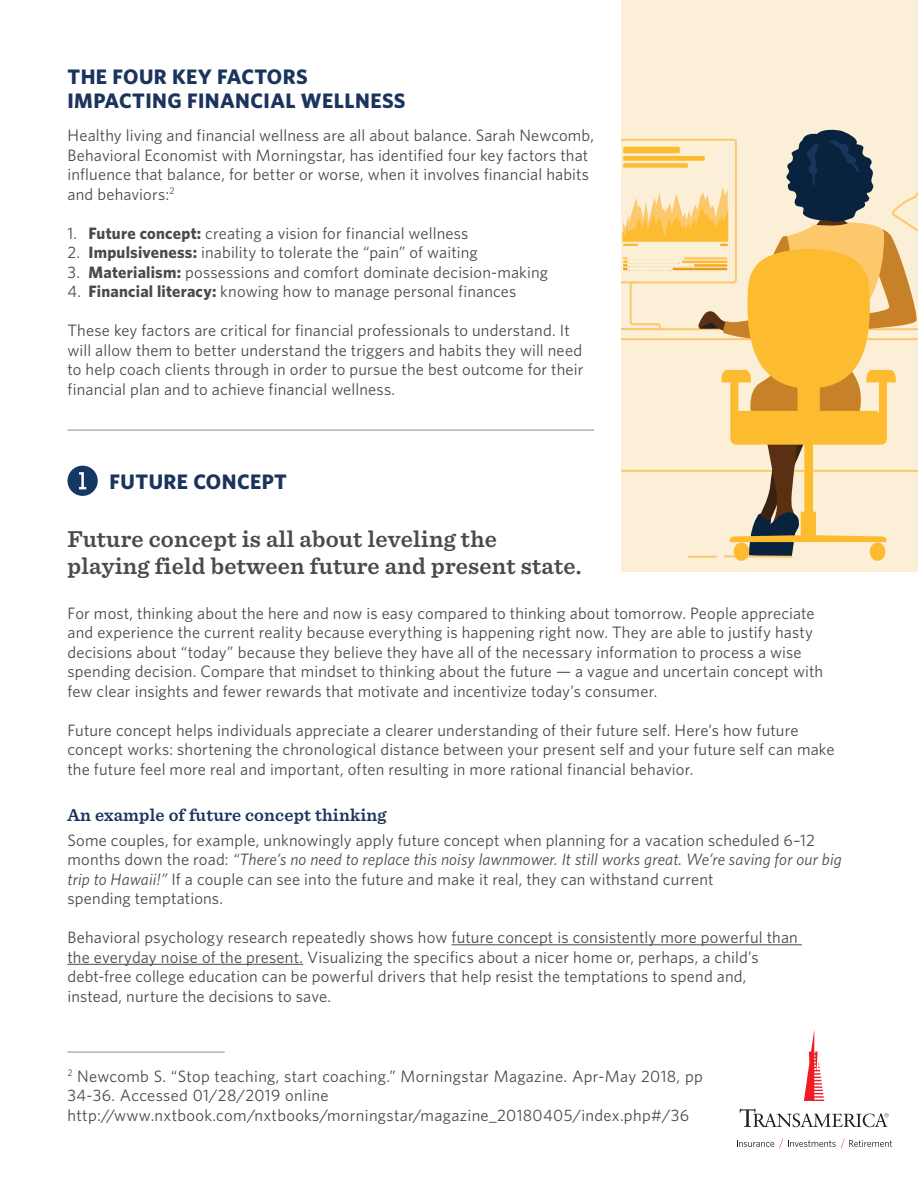
<style>
.page{position:relative;width:918px;height:1188px;background:#fff}
.page>*{position:absolute;margin:0;border:0;box-sizing:border-box;transform-origin:0 0}
.t1{font:600 24px/27px "Sentinel";letter-spacing:.01em;color:#474a4e}
.t2{font:700 21px/24px "Whitney";letter-spacing:.02em;color:#1a345d}
.t3{font:600 18px "Sentinel";letter-spacing:.01em;color:#1a345d}
.t4{font:16.5px/19.5px "Whitney";letter-spacing:.01em;color:#474a4e}
.s1{font-weight:700}
.s2{font-style:italic}
</style>
<div class="page">
<hr style="left:68px;top:1052px;width:157px;height:1px;background:#939598">
<svg style="left:740px;top:1109px;width:149px;height:18px"></svg>
<svg style="left:804px;top:1030px;width:20px;height:71px"></svg>
<svg style="left:737px;top:1139px;width:155px;height:9px"></svg>
<hr style="left:68px;top:430px;width:526px;height:1px;background:#939598">
<hr style="left:452px;top:944px;width:350px;height:1px;background:#474a4e">
<hr style="left:68px;top:964px;width:235px;height:1px;background:#474a4e">
<div style="left:68px;top:466px;width:30px;height:30px;background:#143764;border-radius:50%"></div>
<svg style="left:79px;top:472px;width:7px;height:17px"></svg>
<div style="left:621px;top:0;width:297px;height:571px;background:#fcefd7"></div>
<hr style="left:689px;top:556px;width:27px;height:2px;background:#fcc86b">
<svg style="left:621px;top:126px;width:297px;height:431px;background:#e5d5b6"></svg>
<hr style="left:725px;top:555px;width:67px;height:3px;background:#fcc86b">
<svg style="left:721px;top:249px;width:175px;height:293px;background:#edc36f"></svg>
<div style="left:734px;top:542px;width:15px;height:19px;background:#fdbc30;border-radius:50%"></div>
<div style="left:870px;top:542px;width:15px;height:19px;background:#fdbc30;border-radius:50%"></div>
<p class="t2" style="left:68px;top:64px;width:340px">THE FOUR KEY FACTORS<br>IMPACTING FINANCIAL WELLNESS</p>
<p class="t4" style="left:68px;top:125px;width:528px">Healthy living and financial wellness are all about balance. Sarah Newcomb, Behavioral Economist with Morningstar, has identified four key factors that influence that balance, for better or worse, when it involves financial habits and behaviors:<sup>2</sup></p>
<p class="t4" style="left:67px;top:223px;width:403px">1. <span class="s1">Future concept:</span> creating a vision for financial wellness</p>
<p class="t4" style="left:67px;top:242px;width:412px">2. <span class="s1">Impulsiveness:</span> inability to tolerate the “pain” of waiting</p>
<p class="t4" style="left:67px;top:262px;width:482px">3. <span class="s1">Materialism:</span> possessions and comfort dominate decision-making</p>
<p class="t4" style="left:67px;top:281px;width:451px">4. <span class="s1">Financial literacy:</span> knowing how to manage personal finances</p>
<p class="t4" style="left:67px;top:320px;width:517px">These key factors are critical for financial professionals to understand. It will allow them to better understand the triggers and habits they will need to help coach clients through in order to pursue the best outcome for their financial plan and to achieve financial wellness.</p>
<p class="t2" style="left:110px;top:469px;width:179px">FUTURE CONCEPT</p>
<h1 class="t1" style="left:68px;top:525px;width:516px">Future concept is all about leveling the playing field between future and present state.</h1>
<p class="t4" style="left:68px;top:603px;width:757px">For most, thinking about the here and now is easy compared to thinking about tomorrow. People appreciate and experience the current reality because everything is happening right now. They are able to justify hasty decisions about “today” because they believe they have all of the necessary information to process a wise spending decision. Compare that mindset to thinking about the future — a vague and uncertain concept with few clear insights and fewer rewards that motivate and incentivize today’s consumer.</p>
<p class="t4" style="left:68px;top:720px;width:769px">Future concept helps individuals appreciate a clearer understanding of their future self. Here’s how future concept works: shortening the chronological distance between your present self and your future self can make the future feel more real and important, often resulting in more rational financial behavior.</p>
<p class="t3" style="left:68px;top:801px;width:320px">An example of future concept thinking</p>
<p class="t4" style="left:68px;top:830px;width:776px">Some couples, for example, unknowingly apply future concept when planning for a vacation scheduled 6–12 months down the road: <span class="s2">“There’s no need to replace this noisy lawnmower. It still works great. We’re saving for our big trip to Hawaii!”</span> If a couple can see into the future and make it real, they can withstand current<br>spending temptations.</p>
<p class="t4" style="left:68px;top:927px;width:732px">Behavioral psychology research repeatedly shows how future concept is consistently more powerful than the everyday noise of the present. Visualizing the specifics about a nicer home or, perhaps, a child’s debt-free college education can be powerful drivers that help resist the temptations to spend and, instead, nurture the decisions to save.</p>
<p class="t4" style="left:67px;top:1066px;width:637px"><sup>2</sup> Newcomb S. “Stop teaching, start coaching.” Morningstar Magazine. Apr-May 2018, pp<br>34-36. Accessed 01/28/2019 online http://www.nxtbook.com/nxtbooks/morningstar/magazine_20180405/index.php#/36</p>
</div>
